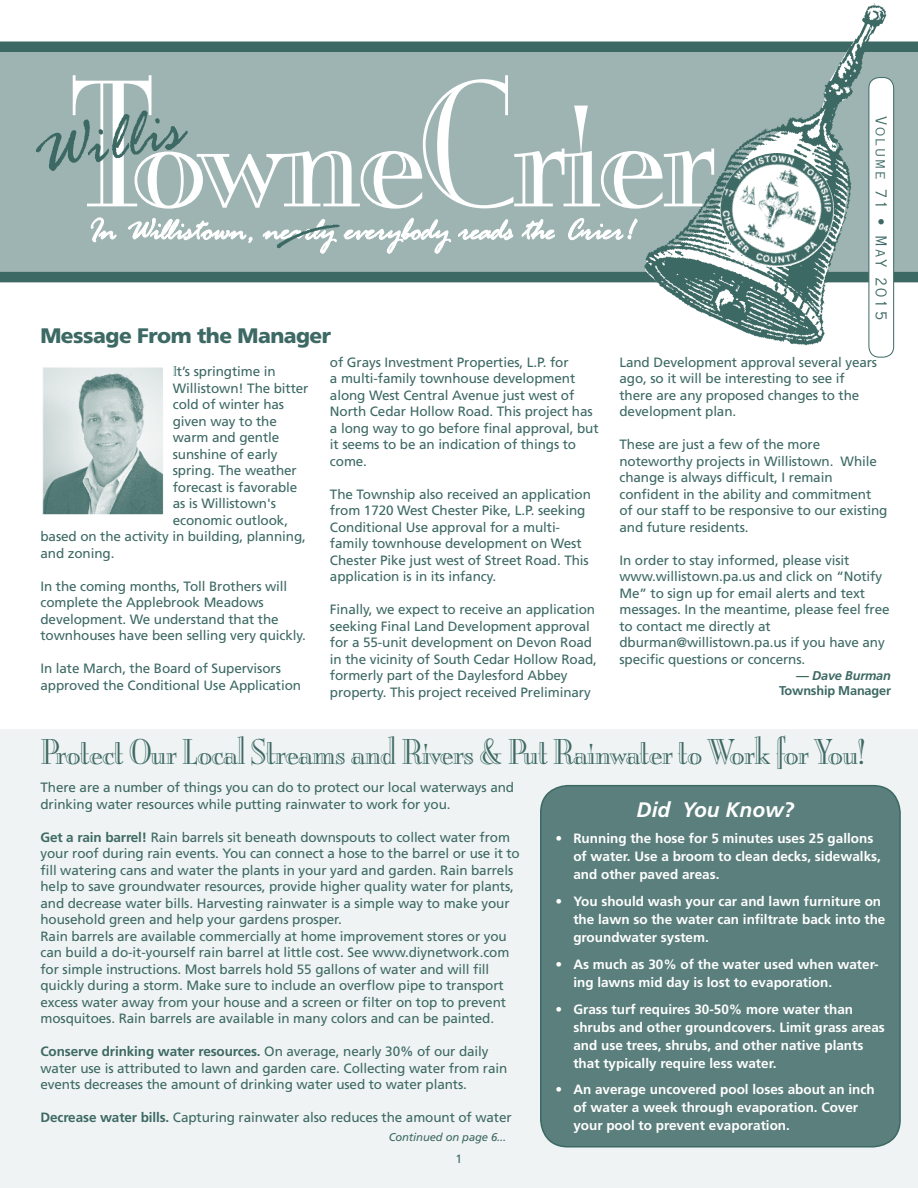
<style>
.page{position:relative;width:918px;height:1188px;background:#fff}
.page>*{position:absolute;margin:0;border:0;box-sizing:border-box;transform-origin:0 0}
.t1{font:188.4px "Burlington Plain";letter-spacing:-.03em;color:#fff}
.t2{font:37.5px "Burlington Plain";letter-spacing:-.02em;color:#3d6964}
.t3{font:900 21px "Frutiger";letter-spacing:-.025em;color:#3d6964}
.t4{font:italic 700 21px "Frutiger";color:#fff}
.t5{font:15px "Copperplate Twenty Nine AB";letter-spacing:.15em;color:#3d6964}
.t6{font:13.5px/16.5px "Frutiger";letter-spacing:-.01em;color:#3d6964}
.t7{font:700 13.5px/18px "Frutiger";color:#fff}
.t8{font:700 12.75px "Frutiger";letter-spacing:-.015em;color:#3d6964}
.t9{font:italic 700 12.75px "Frutiger";letter-spacing:-.015em;color:#3d6964}
.t10{font:12px "Frutiger";color:#3d6964}
.t11{font:italic 11.25px "Frutiger";letter-spacing:-.01em;color:#3d6964}
.s1{font-family:"Burlington Plain";font-size:15px}
.s2{font-weight:700}
</style>
<div class="page">
<div style="left:0;top:44px;width:918px;height:228px;background:#9eb4b2"></div>
<div style="left:0;top:41px;width:918px;height:11px;background:#3d6964"></div>
<div style="left:0;top:272px;width:666px;height:10px;background:#3d6964"></div>
<div style="left:818px;top:272px;width:100px;height:10px;background:#3d6964"></div>
<img style="left:641px;top:3px;width:256px;height:352px">
<div style="left:869px;top:78px;width:25px;height:279px;background:#fff;border-radius:11px"></div>
<div style="left:869px;top:77px;width:25px;height:281px;border:1px solid #3d6964;border-radius:11px"></div>
<svg style="left:36px;top:110px;width:152px;height:61px"></svg>
<svg style="left:713px;top:146px;width:135px;height:188px"></svg>
<img style="left:714px;top:153px;width:127px;height:121px">
<svg style="left:91px;top:217px;width:25px;height:25px"></svg>
<svg style="left:128px;top:218px;width:125px;height:25px"></svg>
<svg style="left:263px;top:230px;width:10px;height:10px"></svg>
<svg style="left:344px;top:218px;width:107px;height:36px"></svg>
<svg style="left:458px;top:219px;width:55px;height:21px"></svg>
<svg style="left:522px;top:219px;width:33px;height:21px"></svg>
<svg style="left:568px;top:218px;width:70px;height:22px"></svg>
<img style="left:273px;top:219px;width:71px;height:35px">
<img style="left:44px;top:369px;width:118px;height:144px">
<div style="left:42px;top:367px;width:122px;height:148px;border:1px solid #fff"></div>
<div style="left:0;top:730px;width:918px;height:458px;background:#eff3f3"></div>
<div style="left:541px;top:786px;width:359px;height:361px;background:#5a7f7c;border-radius:27px"></div>
<div style="left:540px;top:785px;width:361px;height:363px;border:2px solid #3d6964;border-radius:27px"></div>
<h1 class="t1" style="left:69px;top:31px;width:649px">Towne Crier</h1>
<h3 class="t3" style="left:40px;top:323px;width:292px">Message From the Manager</h3>
<p class="t5" style="left:890px;top:116px;width:206px;rotate:90deg">Volume 71 • MaY 2015</p>
<p class="t6" style="left:173px;top:363px;width:104px"><span class="s1">I</span>t’s springtime in</p>
<p class="t6" style="left:173px;top:380px;width:137px">Willistown! The bitter</p>
<p class="t6" style="left:173px;top:396px;width:113px">cold of winter has</p>
<p class="t6" style="left:173px;top:413px;width:106px">given way to the</p>
<p class="t6" style="left:173px;top:429px;width:108px">warm and gentle</p>
<p class="t6" style="left:173px;top:446px;width:106px">sunshine of early</p>
<p class="t6" style="left:173px;top:462px;width:126px">spring. The weather</p>
<p class="t6" style="left:173px;top:479px;width:126px">forecast is favorable</p>
<p class="t6" style="left:173px;top:495px;width:105px">as is Willistown's</p>
<p class="t6" style="left:173px;top:512px;width:117px">economic outlook,</p>
<p class="t6" style="left:40px;top:528px;width:267px">based on the activity in building, planning,</p>
<p class="t6" style="left:40px;top:545px;width:75px">and zoning.</p>
<p class="t6" style="left:40px;top:578px;width:267px">In the coming months, Toll Brothers will complete the Applebrook Meadows development. We understand that the townhouses have been selling very quickly.</p>
<p class="t6" style="left:40px;top:660px;width:262px">In late March, the Board of Supervisors approved the Conditional Use Application</p>
<p class="t6" style="left:330px;top:354px;width:270px">of Grays Investment Properties, L.P. for<br>a multi-family townhouse development along West Central Avenue just west of North Cedar Hollow Road. This project has a long way to go before final approval, but it seems to be an indication of things to come.</p>
<p class="t6" style="left:330px;top:486px;width:262px">The Township also received an application from 1720 West Chester Pike, L.P. seeking Conditional Use approval for a multi&shy;family townhouse development on West Chester Pike just west of Street Road. This application is in its infancy.</p>
<p class="t6" style="left:330px;top:601px;width:269px">Finally, we expect to receive an application seeking Final Land Development approval for a 55-unit development on Devon Road in the vicinity of South Cedar Hollow Road, formerly part of the Daylesford Abbey property. This project received Preliminary</p>
<p class="t6" style="left:619px;top:354px;width:259px">Land Development approval several years ago, so it will be interesting to see if there are any proposed changes to the development plan.</p>
<p class="t6" style="left:619px;top:436px;width:270px">These are just a few of the more noteworthy projects in Willistown. While change is always difficult, I remain confident in the ability and commitment of our staff to be responsive to our existing and future residents.</p>
<p class="t6" style="left:619px;top:552px;width:272px">In order to stay informed, please visit www.willistown.pa.us and click on “Notify Me” to sign up for email alerts and text messages. In the meantime, please feel free to contact me directly at dburman@willistown.pa.us if you have any specific questions or concerns.</p>
<p class="t9" style="left:796px;top:668px;width:96px">— Dave Burman</p>
<p class="t8" style="left:779px;top:683px;width:113px">Township Manager</p>
<h2 class="t2" style="left:40px;top:729px;width:827px">Protect Our Local Streams and Rivers &amp; Put Rainwater to Work for You!</h2>
<h3 class="t4" style="left:637px;top:797px;width:159px">Did You Know?</h3>
<p class="t7" style="left:573px;top:829px;width:309px;text-indent:-18px">• Running the hose for 5 minutes uses 25 gallons of water. Use a broom to clean decks, sidewalks, and other paved areas.</p>
<p class="t7" style="left:573px;top:892px;width:314px;text-indent:-18px">• You should wash your car and lawn furniture on the lawn so the water can infiltrate back into the groundwater system.</p>
<p class="t7" style="left:573px;top:955px;width:307px;text-indent:-18px">• As much as 30% of the water used when water&shy;ing lawns mid day is lost to evaporation.</p>
<p class="t7" style="left:573px;top:1000px;width:313px;text-indent:-18px">• Grass turf requires 30-50% more water than shrubs and other groundcovers. Limit grass areas and use trees, shrubs, and other native plants that typically require less water.</p>
<p class="t7" style="left:573px;top:1080px;width:303px;text-indent:-18px">• An average uncovered pool loses about an inch of water a week through evaporation. Cover your pool to prevent evaporation.</p>
<p class="t11" style="left:389px;top:1130px;width:119px">Continued on page 6...</p>
<p class="t6" style="left:40px;top:779px;width:475px">There are a number of things you can do to protect our local waterways and drinking water resources while putting rainwater to work for you.</p>
<p class="t6" style="left:40px;top:829px;width:481px"><span class="s2">Get a rain barrel!</span> Rain barrels sit beneath downspouts to collect water from your roof during rain events. You can connect a hose to the barrel or use it to fill watering cans and water the plants in your yard and garden. Rain barrels help to save groundwater resources, provide higher quality water for plants, and decrease water bills. Harvesting rainwater is a simple way to make your household green and help your gardens prosper.<br>Rain barrels are available commercially at home improvement stores or you can build a do-it-yourself rain barrel at little cost. See www.diynetwork.com for simple instructions. Most barrels hold 55 gallons of water and will fill quickly during a storm. Make sure to include an overflow pipe to transport excess water away from your house and a screen or filter on top to prevent mosquitoes. Rain barrels are available in many colors and can be painted.</p>
<p class="t6" style="left:40px;top:1043px;width:468px"><span class="s2">Conserve drinking water resources.</span> On average, nearly 30% of our daily water use is attributed to lawn and garden care. Collecting water from rain events decreases the amount of drinking water used to water plants.</p>
<p class="t6" style="left:40px;top:1109px;width:473px"><span class="s2">Decrease water bills.</span> Capturing rainwater also reduces the amount of water</p>
<p class="t10" style="left:456px;top:1151px;width:8px">1</p>
</div>
